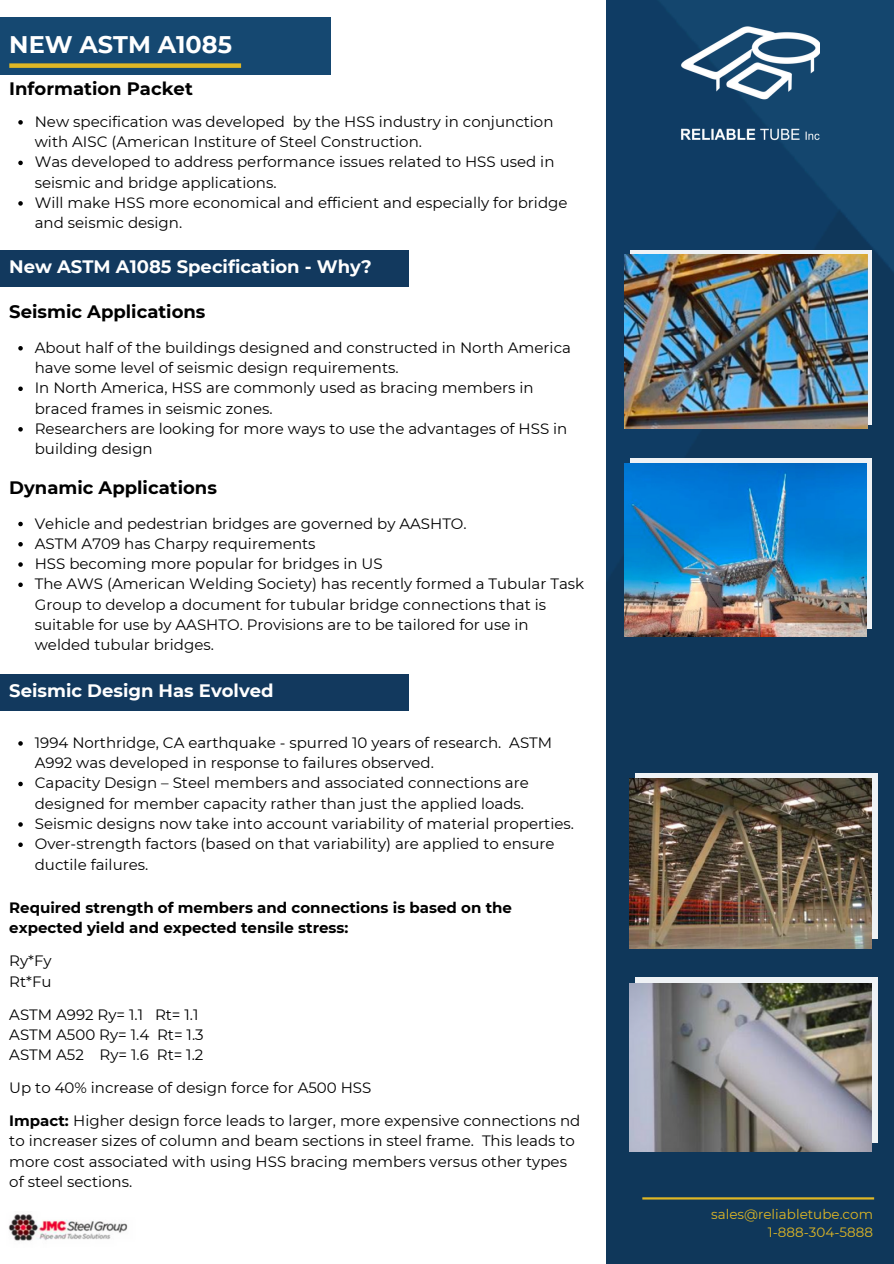
<style>
.page{position:relative;width:894px;height:1264px;background:#fff}
.page>*{position:absolute;margin:0;border:0;box-sizing:border-box;transform-origin:0 0}
.t1{font:700 24px "Montserrat";color:#fff}
.t2{font:700 18px "Montserrat";color:#000}
.t3{font:700 18px "Montserrat";color:#fff}
.t4{font:15px/20.2px "Montserrat";color:#000}
.t5{font:700 15px/20.2px "Montserrat";color:#000}
.t6{font:13.5px "Montserrat";color:#dfb725}
.s1{font-weight:700}
</style>
<div class="page">
<img style="left:606px;top:0;width:287px;height:1263px">
<hr style="left:642px;top:1197px;width:231px;height:2px;background:#dfb725">
<div style="left:0;top:17px;width:330px;height:58px;background:#154871"></div>
<div style="left:9px;top:63px;width:232px;height:5px;background:#dfb725"></div>
<div style="left:0;top:250px;width:408px;height:37px;background:#12395e"></div>
<div style="left:0;top:674px;width:408px;height:37px;background:#12395e"></div>
<img style="left:8px;top:1214px;width:120px;height:27px">
<svg style="left:629px;top:250px;width:242px;height:175px;fill:#eff2f5"></svg>
<img style="left:623px;top:254px;width:243px;height:174px">
<svg style="left:629px;top:458px;width:242px;height:170px;fill:#eff2f5"></svg>
<img style="left:623px;top:464px;width:242px;height:173px">
<div style="left:635px;top:773px;width:242px;height:166px;background:#eff2f5"></div>
<img style="left:629px;top:778px;width:242px;height:170px">
<div style="left:635px;top:977px;width:242px;height:166px;background:#eff2f5"></div>
<img style="left:629px;top:983px;width:242px;height:168px">
<svg style="left:18px;top:120px;width:5px;height:5px"></svg>
<svg style="left:18px;top:161px;width:5px;height:4px"></svg>
<svg style="left:18px;top:201px;width:5px;height:5px"></svg>
<svg style="left:18px;top:346px;width:5px;height:4px"></svg>
<svg style="left:18px;top:386px;width:5px;height:5px"></svg>
<svg style="left:18px;top:427px;width:5px;height:4px"></svg>
<svg style="left:18px;top:522px;width:5px;height:4px"></svg>
<svg style="left:18px;top:542px;width:5px;height:4px"></svg>
<svg style="left:18px;top:562px;width:5px;height:5px"></svg>
<svg style="left:18px;top:582px;width:5px;height:5px"></svg>
<svg style="left:18px;top:741px;width:5px;height:4px"></svg>
<svg style="left:18px;top:781px;width:5px;height:5px"></svg>
<svg style="left:18px;top:822px;width:5px;height:4px"></svg>
<svg style="left:18px;top:842px;width:5px;height:5px"></svg>
<img style="left:676px;top:24px;width:142px;height:123px">
<h2 class="t1" style="left:9px;top:30px;width:224px">NEW ASTM A1085</h2>
<p class="t2" style="left:9px;top:78px;width:185px">Information Packet</p>
<p class="t4" style="left:35px;top:111px;width:520px">New specification was developed by the HSS industry in conjunction with AISC (American Institure of Steel Construction.</p>
<p class="t4" style="left:35px;top:152px;width:521px">Was developed to address performance issues related to HSS used in seismic and bridge applications.</p>
<h2 class="t4" style="left:35px;top:192px;width:534px">Will make HSS more economical and efficient and especially for bridge and seismic design.</h2>
<h2 class="t3" style="left:9px;top:255px;width:364px">New ASTM A1085 Specification - Why?</h2>
<p class="t2" style="left:9px;top:300px;width:198px">Seismic Applications</p>
<p class="t4" style="left:35px;top:337px;width:537px">About half of the buildings designed and constructed in North America have some level of seismic design requirements.</p>
<p class="t4" style="left:35px;top:378px;width:500px">In North America, HSS are commonly used as bracing members in braced frames in seismic zones.</p>
<h2 class="t4" style="left:35px;top:418px;width:534px">Researchers are looking for more ways to use the advantages of HSS in building design</h2>
<p class="t2" style="left:9px;top:476px;width:209px">Dynamic Applications</p>
<p class="t4" style="left:35px;top:513px;width:433px">Vehicle and pedestrian bridges are governed by AASHTO.</p>
<p class="t4" style="left:35px;top:533px;width:282px">ASTM A709 has Charpy requirements</p>
<p class="t4" style="left:35px;top:553px;width:349px">HSS becoming more popular for bridges in US</p>
<h2 class="t4" style="left:35px;top:574px;width:550px">The AWS (American Welding Society) has recently formed a Tubular Task Group to develop a document for tubular bridge connections that is suitable for use by AASHTO. Provisions are to be tailored for use in welded tubular bridges.</h2>
<p class="t3" style="left:9px;top:680px;width:266px">Seismic Design Has Evolved</p>
<p class="t4" style="left:35px;top:732px;width:519px">1994 Northridge, CA earthquake - spurred 10 years of research. ASTM<br>A992 was developed in response to failures observed.</p>
<p class="t4" style="left:35px;top:773px;width:495px">Capacity Design – Steel members and associated connections are designed for member capacity rather than just the applied loads.</p>
<p class="t4" style="left:35px;top:813px;width:540px">Seismic designs now take into account variability of material properties.</p>
<h3 class="t4" style="left:35px;top:833px;width:521px">Over-strength factors (based on that variability) are applied to ensure ductile failures.</h3>
<p class="t5" style="left:9px;top:897px;width:504px">Required strength of members and connections is based on the expected yield and expected tensile stress:</p>
<p class="t4" style="left:9px;top:950px;width:44px">Ry*Fy</p>
<p class="t4" style="left:9px;top:971px;width:44px">Rt*Fu</p>
<p class="t4" style="left:9px;top:1004px;width:191px">ASTM A992 Ry= 1.1 Rt= 1.1</p>
<p class="t4" style="left:9px;top:1024px;width:141px">ASTM A500 Ry= 1.4</p>
<p class="t4" style="left:157px;top:1024px;width:48px">Rt= 1.3</p>
<p class="t4" style="left:9px;top:1044px;width:76px">ASTM A52</p>
<p class="t4" style="left:100px;top:1044px;width:105px">Ry= 1.6 Rt= 1.2</p>
<p class="t4" style="left:9px;top:1077px;width:363px">Up to 40% increase of design force for A500 HSS</p>
<p class="t4" style="left:9px;top:1110px;width:572px"><span class="s1">Impact:</span> Higher design force leads to larger, more expensive connections nd to increaser sizes of column and beam sections in steel frame. This leads to more cost associated with using HSS bracing members versus other types of steel sections.</p>
<h1 class="t6" style="left:711px;top:1206px;width:163px">sales@reliabletube.com</h1>
<p class="t6" style="left:767px;top:1224px;width:107px">1-888-304-5888</p>
</div>
